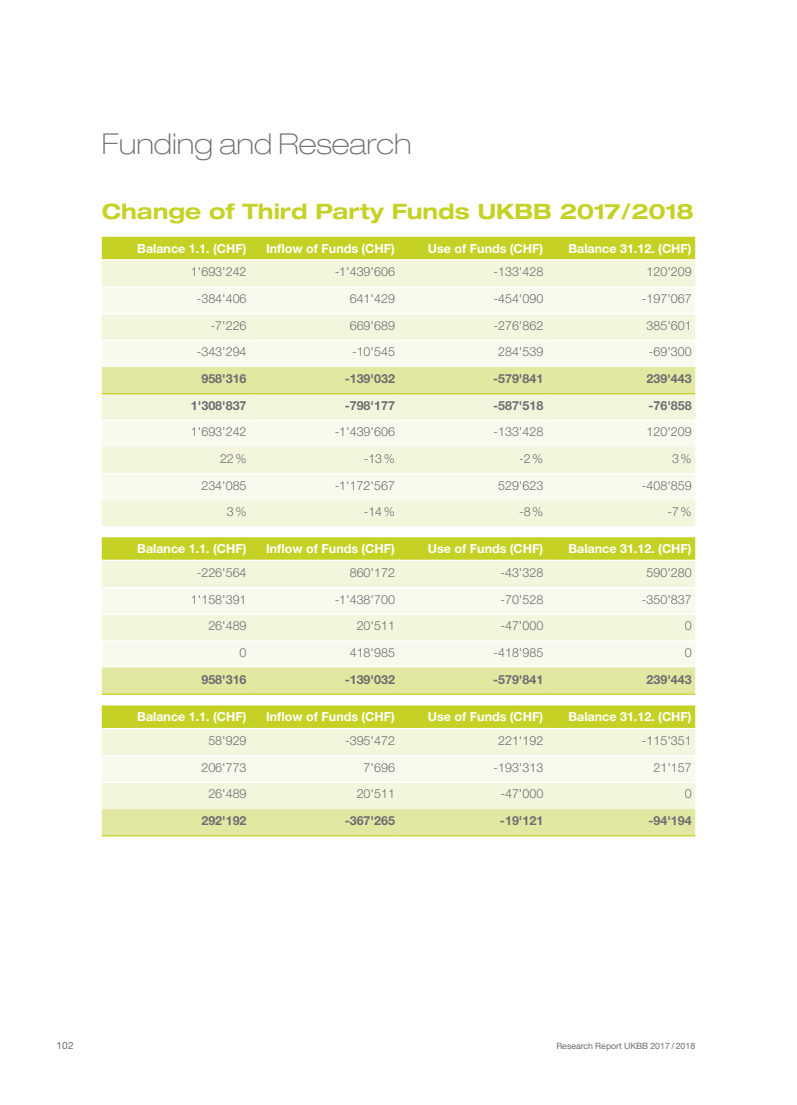
<style>
.page{position:relative;width:797px;height:1105px;background:#fff}
.page>*{position:absolute;margin:0;border:0;box-sizing:border-box;transform-origin:0 0}
.t1{font:100 expanded 28.75px "Helvetica Neue LT Std";color:#6c6d70}
.t2{font:700 expanded 21.25px "Helvetica Neue LT Std";color:#c5d225}
.t3{font:300 12.5px "Helvetica Neue LT Std";color:#6c6d70}
.t4{font:700 12.5px "Helvetica Neue LT Std";color:#fff}
.t5{font:700 12.5px "Helvetica Neue LT Std";color:#6c6d70}
.t6{font:10px "Helvetica Neue LT Std";color:#6c6d70}
.t7{font:8.75px "Helvetica Neue LT Std";color:#6c6d70}
</style>
<div class="page">
<div style="left:102px;top:260px;width:593px;height:266px;background:#f3f6dd"></div>
<svg style="left:102px;top:288px;width:593px;height:212px;background:#f5f8e5"></svg>
<div style="left:102px;top:367px;width:593px;height:26px;background:#e2e7a1"></div>
<hr style="left:102px;top:340px;width:148px;height:1px;background:#fff">
<hr style="left:250px;top:340px;width:148px;height:1px;background:#fff">
<hr style="left:398px;top:340px;width:149px;height:1px;background:#fff">
<hr style="left:547px;top:340px;width:148px;height:1px;background:#fff">
<hr style="left:102px;top:393px;width:148px;height:1px;background:#c5d225">
<hr style="left:250px;top:393px;width:148px;height:1px;background:#c5d225">
<hr style="left:398px;top:393px;width:149px;height:1px;background:#c5d225">
<hr style="left:547px;top:393px;width:148px;height:1px;background:#c5d225">
<div style="left:102px;top:237px;width:593px;height:23px;background:#c5d225"></div>
<hr style="left:102px;top:286px;width:148px;height:2px;background:#fff">
<hr style="left:250px;top:286px;width:148px;height:2px;background:#fff">
<hr style="left:398px;top:286px;width:149px;height:2px;background:#fff">
<hr style="left:547px;top:286px;width:148px;height:2px;background:#fff">
<hr style="left:102px;top:313px;width:148px;height:1px;background:#fff">
<hr style="left:250px;top:313px;width:148px;height:1px;background:#fff">
<hr style="left:398px;top:313px;width:149px;height:1px;background:#fff">
<hr style="left:547px;top:313px;width:148px;height:1px;background:#fff">
<hr style="left:102px;top:420px;width:148px;height:1px;background:#fff">
<hr style="left:250px;top:420px;width:148px;height:1px;background:#fff">
<hr style="left:398px;top:420px;width:149px;height:1px;background:#fff">
<hr style="left:547px;top:420px;width:148px;height:1px;background:#fff">
<hr style="left:102px;top:473px;width:148px;height:1px;background:#fff">
<hr style="left:250px;top:473px;width:148px;height:1px;background:#fff">
<hr style="left:398px;top:473px;width:149px;height:1px;background:#fff">
<hr style="left:547px;top:473px;width:148px;height:1px;background:#fff">
<div style="left:102px;top:561px;width:593px;height:26px;background:#f3f6dd"></div>
<svg style="left:102px;top:588px;width:593px;height:79px;background:#f6f8e8"></svg>
<svg style="left:102px;top:667px;width:593px;height:27px;background:#e2e7a0"></svg>
<hr style="left:102px;top:640px;width:148px;height:1px;background:#fff">
<hr style="left:250px;top:640px;width:148px;height:1px;background:#fff">
<hr style="left:398px;top:640px;width:149px;height:1px;background:#fff">
<hr style="left:547px;top:640px;width:148px;height:1px;background:#fff">
<hr style="left:102px;top:694px;width:148px;height:1px;background:#c5d225">
<hr style="left:250px;top:694px;width:148px;height:1px;background:#c5d225">
<hr style="left:398px;top:694px;width:149px;height:1px;background:#c5d225">
<hr style="left:547px;top:694px;width:148px;height:1px;background:#c5d225">
<svg style="left:102px;top:537px;width:593px;height:23px;background:#c6d32a"></svg>
<hr style="left:102px;top:614px;width:148px;height:1px;background:#fff">
<hr style="left:250px;top:614px;width:148px;height:1px;background:#fff">
<hr style="left:398px;top:614px;width:149px;height:1px;background:#fff">
<hr style="left:547px;top:614px;width:148px;height:1px;background:#fff">
<div style="left:102px;top:729px;width:593px;height:80px;background:#f3f6dd"></div>
<div style="left:102px;top:756px;width:593px;height:26px;background:#f8faed"></div>
<div style="left:102px;top:809px;width:593px;height:26px;background:#e2e7a1"></div>
<hr style="left:102px;top:835px;width:148px;height:1px;background:#c5d225">
<hr style="left:250px;top:835px;width:148px;height:1px;background:#c5d225">
<hr style="left:398px;top:835px;width:149px;height:1px;background:#c5d225">
<hr style="left:547px;top:835px;width:148px;height:1px;background:#c5d225">
<svg style="left:102px;top:705px;width:593px;height:23px;background:#c6d329"></svg>
<hr style="left:102px;top:755px;width:148px;height:1px;background:#fff">
<hr style="left:250px;top:755px;width:148px;height:1px;background:#fff">
<hr style="left:398px;top:755px;width:149px;height:1px;background:#fff">
<hr style="left:547px;top:755px;width:148px;height:1px;background:#fff">
<hr style="left:102px;top:782px;width:148px;height:1px;background:#fff">
<hr style="left:250px;top:782px;width:148px;height:1px;background:#fff">
<hr style="left:398px;top:782px;width:149px;height:1px;background:#fff">
<hr style="left:547px;top:782px;width:148px;height:1px;background:#fff">
<h1 class="t1" style="left:102px;top:127px;width:311px">Funding and Research</h1>
<h2 class="t2" style="left:102px;top:198px;width:593px">Change of Third Party Funds UKBB 2017/2018</h2>
<p class="t4" style="left:137px;top:241px;width:111px">Balance 1.1. (CHF)</p>
<p class="t4" style="left:266px;top:241px;width:130px">Inflow of Funds (CHF)</p>
<p class="t4" style="left:428px;top:241px;width:117px">Use of Funds (CHF)</p>
<p class="t4" style="left:568px;top:241px;width:125px">Balance 31.12. (CHF)</p>
<p class="t3" style="left:191px;top:264px;width:57px">1'693'242</p>
<p class="t3" style="left:335px;top:264px;width:62px">-1'439'606</p>
<p class="t3" style="left:493px;top:264px;width:51px">-133'428</p>
<p class="t3" style="left:646px;top:264px;width:47px">120'209</p>
<p class="t3" style="left:197px;top:291px;width:51px">-384'406</p>
<p class="t3" style="left:350px;top:291px;width:47px">641'429</p>
<p class="t3" style="left:493px;top:291px;width:51px">-454'090</p>
<p class="t3" style="left:642px;top:291px;width:51px">-197'067</p>
<p class="t3" style="left:211px;top:318px;width:37px">-7'226</p>
<p class="t3" style="left:350px;top:318px;width:47px">669'689</p>
<p class="t3" style="left:493px;top:318px;width:51px">-276'862</p>
<p class="t3" style="left:646px;top:318px;width:47px">385'601</p>
<p class="t3" style="left:197px;top:344px;width:51px">-343'294</p>
<p class="t3" style="left:352px;top:344px;width:44px">-10'545</p>
<p class="t3" style="left:498px;top:344px;width:47px">284'539</p>
<p class="t3" style="left:648px;top:344px;width:44px">-69'300</p>
<p class="t5" style="left:201px;top:371px;width:47px">958'316</p>
<p class="t5" style="left:344px;top:371px;width:52px">-139'032</p>
<p class="t5" style="left:493px;top:371px;width:52px">-579'841</p>
<p class="t5" style="left:646px;top:371px;width:47px">239'443</p>
<p class="t5" style="left:191px;top:397px;width:57px">1'308'837</p>
<p class="t5" style="left:344px;top:397px;width:52px">-798'177</p>
<p class="t5" style="left:493px;top:397px;width:52px">-587'518</p>
<p class="t5" style="left:648px;top:397px;width:45px">-76'858</p>
<p class="t3" style="left:191px;top:424px;width:57px">1'693'242</p>
<p class="t3" style="left:335px;top:424px;width:62px">-1'439'606</p>
<p class="t3" style="left:493px;top:424px;width:51px">-133'428</p>
<p class="t3" style="left:646px;top:424px;width:47px">120'209</p>
<p class="t3" style="left:220px;top:451px;width:28px">22%</p>
<p class="t3" style="left:364px;top:451px;width:33px">-13%</p>
<p class="t3" style="left:519px;top:451px;width:26px">-2%</p>
<p class="t3" style="left:672px;top:451px;width:21px">3%</p>
<p class="t3" style="left:201px;top:477px;width:47px">234'085</p>
<p class="t3" style="left:335px;top:477px;width:62px">-1'172'567</p>
<p class="t3" style="left:498px;top:477px;width:47px">529'623</p>
<p class="t3" style="left:642px;top:477px;width:51px">-408'859</p>
<p class="t3" style="left:227px;top:504px;width:21px">3%</p>
<p class="t3" style="left:364px;top:504px;width:33px">-14%</p>
<p class="t3" style="left:519px;top:504px;width:26px">-8%</p>
<p class="t3" style="left:667px;top:504px;width:26px">-7%</p>
<p class="t4" style="left:137px;top:541px;width:111px">Balance 1.1. (CHF)</p>
<p class="t4" style="left:266px;top:541px;width:130px">Inflow of Funds (CHF)</p>
<p class="t4" style="left:428px;top:541px;width:117px">Use of Funds (CHF)</p>
<p class="t4" style="left:568px;top:541px;width:125px">Balance 31.12. (CHF)</p>
<p class="t3" style="left:197px;top:565px;width:51px">-226'564</p>
<p class="t3" style="left:350px;top:565px;width:47px">860'172</p>
<p class="t3" style="left:500px;top:565px;width:44px">-43'328</p>
<p class="t3" style="left:646px;top:565px;width:47px">590'280</p>
<p class="t3" style="left:191px;top:591px;width:57px">1'158'391</p>
<p class="t3" style="left:335px;top:591px;width:62px">-1'438'700</p>
<p class="t3" style="left:500px;top:591px;width:44px">-70'528</p>
<p class="t3" style="left:642px;top:591px;width:51px">-350'837</p>
<p class="t3" style="left:208px;top:618px;width:40px">26'489</p>
<p class="t3" style="left:357px;top:618px;width:40px">20'511</p>
<p class="t3" style="left:500px;top:618px;width:44px">-47'000</p>
<p class="t3" style="left:684px;top:618px;width:8px">0</p>
<p class="t3" style="left:240px;top:645px;width:8px">0</p>
<p class="t3" style="left:350px;top:645px;width:47px">418'985</p>
<p class="t3" style="left:493px;top:645px;width:51px">-418'985</p>
<p class="t3" style="left:684px;top:645px;width:8px">0</p>
<p class="t5" style="left:201px;top:671px;width:47px">958'316</p>
<p class="t5" style="left:344px;top:671px;width:52px">-139'032</p>
<p class="t5" style="left:493px;top:671px;width:52px">-579'841</p>
<p class="t5" style="left:646px;top:671px;width:47px">239'443</p>
<p class="t4" style="left:137px;top:709px;width:111px">Balance 1.1. (CHF)</p>
<p class="t4" style="left:266px;top:709px;width:130px">Inflow of Funds (CHF)</p>
<p class="t4" style="left:428px;top:709px;width:117px">Use of Funds (CHF)</p>
<p class="t4" style="left:568px;top:709px;width:125px">Balance 31.12. (CHF)</p>
<p class="t3" style="left:208px;top:733px;width:40px">58'929</p>
<p class="t3" style="left:345px;top:733px;width:51px">-395'472</p>
<p class="t3" style="left:498px;top:733px;width:47px">221'192</p>
<p class="t3" style="left:642px;top:733px;width:51px">-115'351</p>
<p class="t3" style="left:201px;top:760px;width:47px">206'773</p>
<p class="t3" style="left:363px;top:760px;width:33px">7'696</p>
<p class="t3" style="left:493px;top:760px;width:51px">-193'313</p>
<p class="t3" style="left:653px;top:760px;width:40px">21'157</p>
<p class="t3" style="left:208px;top:786px;width:40px">26'489</p>
<p class="t3" style="left:357px;top:786px;width:40px">20'511</p>
<p class="t3" style="left:500px;top:786px;width:44px">-47'000</p>
<p class="t3" style="left:684px;top:786px;width:8px">0</p>
<p class="t5" style="left:201px;top:813px;width:47px">292'192</p>
<p class="t5" style="left:344px;top:813px;width:52px">-367'265</p>
<p class="t5" style="left:500px;top:813px;width:45px">-19'121</p>
<p class="t5" style="left:648px;top:813px;width:45px">-94'194</p>
<p class="t6" style="left:56px;top:1039px;width:19px">102</p>
<p class="t7" style="left:556px;top:1040px;width:140px">Research Report UKBB 2017 / 2018</p>
</div>
